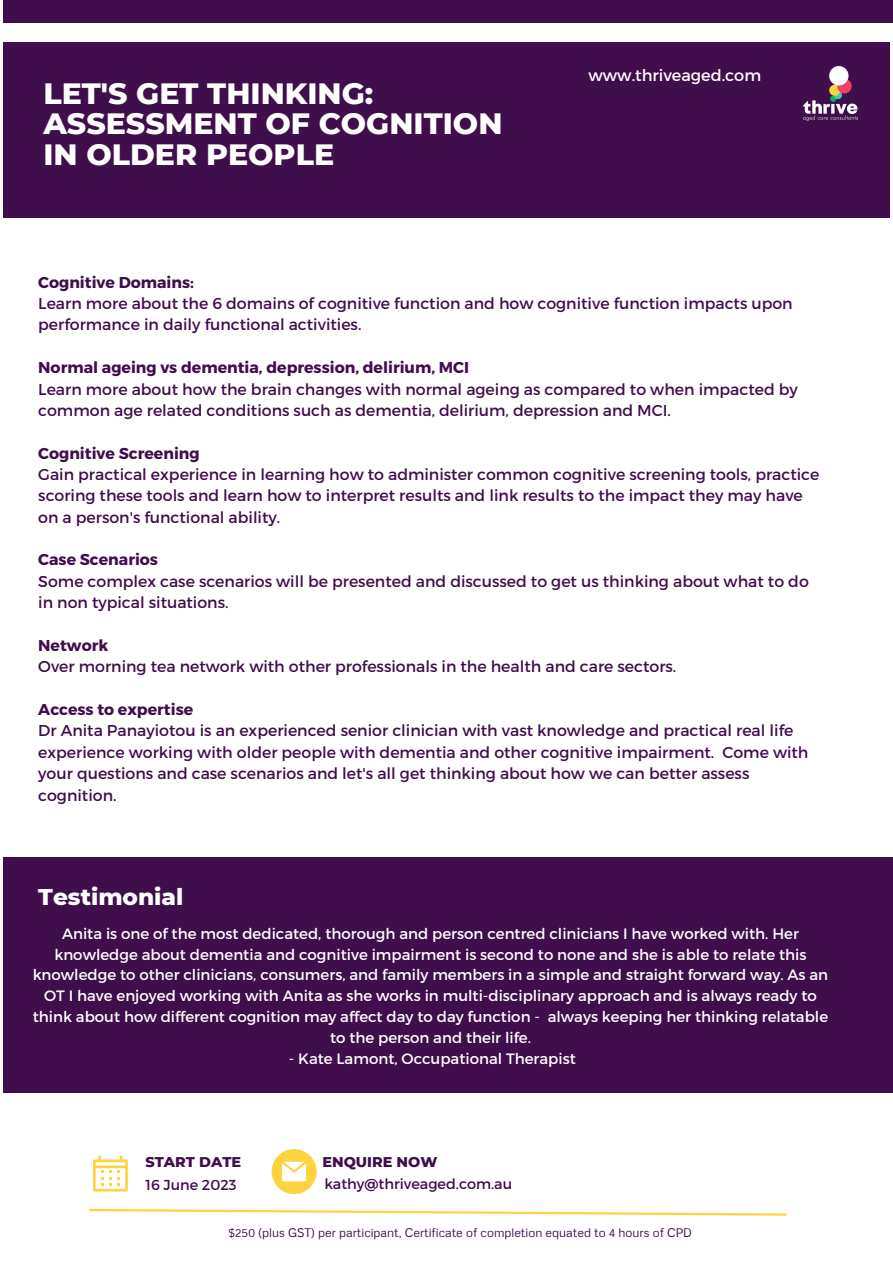
<style>
.page{position:relative;width:893px;height:1264px;background:#fff}
.page>*{position:absolute;margin:0;border:0;box-sizing:border-box;transform-origin:0 0}
.t1{font:800 30px/30.3px "Montserrat";color:#fff}
.t2{font:800 23.25px "Montserrat";color:#fff}
.t3{font:16.2px "Montserrat";color:#fff}
.t4{font:15.75px/21.3px "Montserrat";color:#400d4d}
.t5{font:700 15.75px "Montserrat";color:#400d4d}
.t6{font:15px/20.9px "Montserrat";color:#fff;text-align:center}
.t7{font:14.4px "Montserrat";color:#400d4d}
.t8{font:800 14.4px "Montserrat";color:#400d4d}
.t9{font:12.3px "Metrophobic";color:#400d4d}
</style>
<div class="page">
<div style="left:3px;top:42px;width:886px;height:176px;background:#400d4d"></div>
<svg style="left:93px;top:1155px;width:35px;height:36px"></svg>
<svg style="left:89px;top:1208px;width:698px;height:8px"></svg>
<div style="left:3px;top:857px;width:889px;height:235px;background:#400d4d"></div>
<div style="left:3px;top:0;width:889px;height:22px;background:#400d4d"></div>
<svg style="left:271px;top:1149px;width:45px;height:44px"></svg>
<img style="left:803px;top:66px;width:54px;height:54px">
<p class="t1" style="left:43px;top:78px;width:460px">LET'S GET THINKING:<br>ASSESSMENT OF COGNITION<br>IN OLDER PEOPLE</p>
<p class="t3" style="left:588px;top:65px;width:174px">www.thriveaged.com</p>
<p class="t5" style="left:38px;top:272px;width:157px">Cognitive Domains:</p>
<p class="t4" style="left:38px;top:292px;width:756px">Learn more about the 6 domains of cognitive function and how cognitive function impacts upon performance in daily functional activities.</p>
<p class="t5" style="left:38px;top:357px;width:432px">Normal ageing vs dementia, depression, delirium, MCI</p>
<p class="t4" style="left:38px;top:377px;width:761px">Learn more about how the brain changes with normal ageing as compared to when impacted by common age related conditions such as dementia, delirium, depression and MCI.</p>
<p class="t5" style="left:38px;top:443px;width:163px">Cognitive Screening</p>
<p class="t4" style="left:38px;top:463px;width:782px">Gain practical experience in learning how to administer common cognitive screening tools, practice scoring these tools and learn how to interpret results and link results to the impact they may have on a person's functional ability.</p>
<p class="t5" style="left:38px;top:549px;width:121px">Case Scenarios</p>
<p class="t4" style="left:38px;top:570px;width:772px">Some complex case scenarios will be presented and discussed to get us thinking about what to do in non typical situations.</p>
<p class="t5" style="left:38px;top:635px;width:72px">Network</p>
<p class="t4" style="left:38px;top:655px;width:639px">Over morning tea network with other professionals in the health and care sectors.</p>
<p class="t5" style="left:38px;top:699px;width:156px">Access to expertise</p>
<p class="t4" style="left:38px;top:719px;width:771px">Dr Anita Panayiotou is an experienced senior clinician with vast knowledge and practical real life experience working with older people with dementia and other cognitive impairment. Come with your questions and case scenarios and let's all get thinking about how we can better assess cognition.</p>
<p class="t2" style="left:38px;top:883px;width:147px">Testimonial</p>
<p class="t6" style="left:33px;top:922px;width:797px">Anita is one of the most dedicated, thorough and person centred clinicians I have worked with. Her knowledge about dementia and cognitive impairment is second to none and she is able to relate this knowledge to other clinicians, consumers, and family members in a simple and straight forward way. As an OT I have enjoyed working with Anita as she works in multi-disciplinary approach and is always ready to think about how different cognition may affect day to day function - always keeping her thinking relatable to the person and their life.</p>
<p class="t6" style="left:289px;top:1046px;width:288px">- Kate Lamont, Occupational Therapist</p>
<p class="t8" style="left:145px;top:1152px;width:97px">START DATE</p>
<p class="t7" style="left:145px;top:1175px;width:93px">16 June 2023</p>
<p class="t8" style="left:322px;top:1152px;width:117px">ENQUIRE NOW</p>
<p class="t7" style="left:324px;top:1173px;width:189px">kathy@thriveaged.com.au</p>
<p class="t9" style="left:228px;top:1224px;width:465px">$250 (plus GST) per participant, Certificate of completion equated to 4 hours of CPD</p>
</div>
